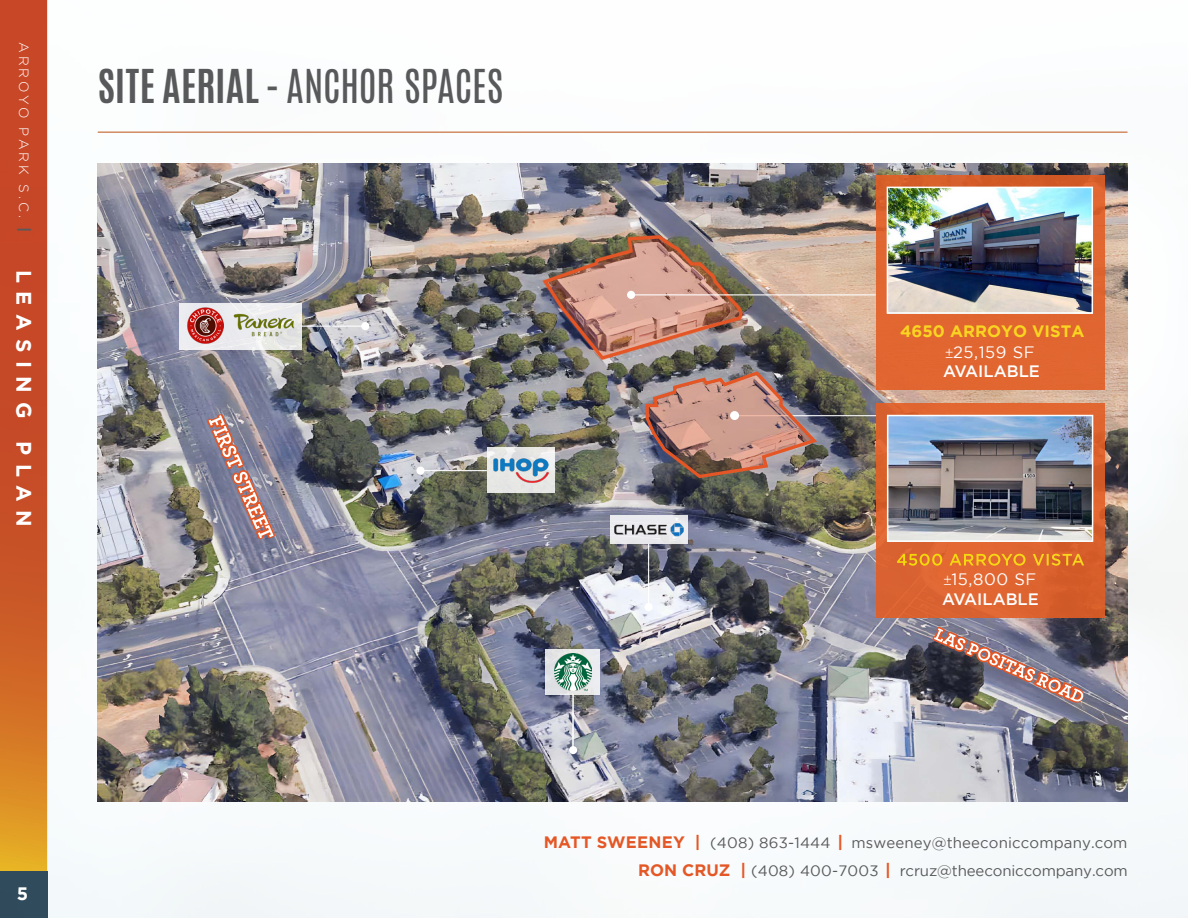
<style>
.page{position:relative;width:1188px;height:918px;background:#fff}
.page>*{position:absolute;margin:0;border:0;box-sizing:border-box;transform-origin:0 0}
.t1{font:39px "Antonio";letter-spacing:-.005em;color:#58595b}
.t2{font:700 21px "Gotham";letter-spacing:.405em;color:#fff}
.t3{font:700 18px "Gotham";color:#fff}
.t4{font:700 16.5px/20.9px "Gotham";letter-spacing:.005em;color:#f9d521;text-align:center}
.t5{font:500 16.5px "Gotham";color:#fff}
.t6{font:16.5px "Gotham";letter-spacing:.035em;color:#fff}
.t7{font:15px/28.2px "Gotham";letter-spacing:.01em;color:#58595b;text-align:right}
.t8{font:300 13.5px "Gotham";letter-spacing:.21em;color:#fff}
.s1{font-weight:700;font-size:15px;color:#58595b}
.s2{font-weight:700}
.s3{font-family:"Barlow";font-weight:300;color:#fff}
.s4{font-weight:400;color:#fff}
.s5{font-family:"Barlow";font-weight:300}
.s6{font-weight:700;font-size:16.5px;color:#e45726}
</style>
<div class="page">
<svg style="left:0;top:0;width:1px;height:872px"></svg>
<div style="left:0;top:872px;width:47px;height:46px;background:#334d5e"></div>
<img style="left:1px;top:0;width:1187px;height:918px">
<hr style="left:98px;top:131px;width:1030px;height:2px;background:#d18b62">
<img style="left:98px;top:164px;width:1030px;height:638px">
<hr style="left:301px;top:326px;width:63px;height:1px;background:#fff">
<div style="left:361px;top:322px;width:8px;height:8px;background:#fff;border-radius:50%"></div>
<hr style="left:424px;top:470px;width:63px;height:1px;background:#fff">
<hr style="left:731px;top:415px;width:145px;height:1px;background:#fff">
<div style="left:416px;top:467px;width:9px;height:8px;background:#fff;border-radius:50%"></div>
<hr style="left:648px;top:544px;width:1px;height:63px;background:#fff">
<div style="left:645px;top:603px;width:8px;height:8px;background:#fff;border-radius:50%"></div>
<div style="left:610px;top:516px;width:78px;height:28px;background:#e9eaed"></div>
<img style="left:615px;top:519px;width:69px;height:20px">
<svg style="left:179px;top:303px;width:123px;height:47px;background:#eae9ec"></svg>
<svg style="left:487px;top:447px;width:67px;height:45px;background:#e6e6e5"></svg>
<img style="left:638px;top:363px;width:186px;height:123px">
<img style="left:643px;top:369px;width:177px;height:111px">
<svg style="left:205px;top:411px;width:73px;height:131px;background:#998a96"></svg>
<img style="left:930px;top:624px;width:156px;height:81px">
<div style="left:730px;top:411px;width:9px;height:9px;background:#fff;border-radius:50%"></div>
<div style="left:876px;top:403px;width:229px;height:215px;background:#dc6331"></div>
<svg style="left:897px;top:554px;width:187px;height:12px"></svg>
<img style="left:890px;top:418px;width:200px;height:121px">
<div style="left:887px;top:415px;width:206px;height:127px;border:2px solid #fff"></div>
<svg style="left:876px;top:175px;width:228px;height:215px;background:#df6530"></svg>
<hr style="left:572px;top:694px;width:2px;height:59px;background:#fff">
<div style="left:569px;top:746px;width:8px;height:8px;background:#fff;border-radius:50%"></div>
<img style="left:540px;top:234px;width:205px;height:128px">
<hr style="left:631px;top:294px;width:245px;height:1px;background:#fff">
<div style="left:627px;top:291px;width:8px;height:8px;background:#fff;border-radius:50%"></div>
<img style="left:890px;top:190px;width:200px;height:121px">
<div style="left:887px;top:187px;width:206px;height:127px;border:2px solid #fff"></div>
<div style="left:546px;top:650px;width:54px;height:45px;background:#e6e6e7"></div>
<img style="left:555px;top:654px;width:36px;height:37px">
<img style="left:188px;top:308px;width:35px;height:35px">
<img style="left:233px;top:308px;width:63px;height:35px">
<img style="left:493px;top:459px;width:55px;height:24px">
<p class="t8" style="left:31px;top:42px;width:192px;rotate:90deg">ARROYO PARK S.C. <span class="s1">|</span></p>
<h2 class="t2" style="left:36px;top:270px;width:259px;rotate:90deg">LEASING PLAN</h2>
<h1 class="t1" style="left:98px;top:58px;width:407px"><span class="s2">SITE AERIAL -</span> ANCHOR SPACES</h1>
<p class="t4" style="left:900px;top:320px;width:186px">4650 ARROYO VISTA <span class="s3">±</span><span class="s4">25,159 SF</span></p>
<p class="t5" style="left:943px;top:362px;width:98px">AVAILABLE</p>
<p class="t6" style="left:943px;top:570px;width:94px"><span class="s5">±</span>15,800 SF</p>
<p class="t5" style="left:942px;top:590px;width:98px">AVAILABLE</p>
<p class="t3" style="left:17px;top:883px;width:13px">5</p>
<p class="t7" style="left:544px;top:828px;width:585px"><span class="s6">MATT SWEENEY |</span> (408) 863-1444 <span class="s6">|</span> msweeney@theeconiccompany.com<br><span class="s6">RON CRUZ |</span> (408) 400-7003 <span class="s6">|</span> rcruz@theeconiccompany.com</p>
</div>
